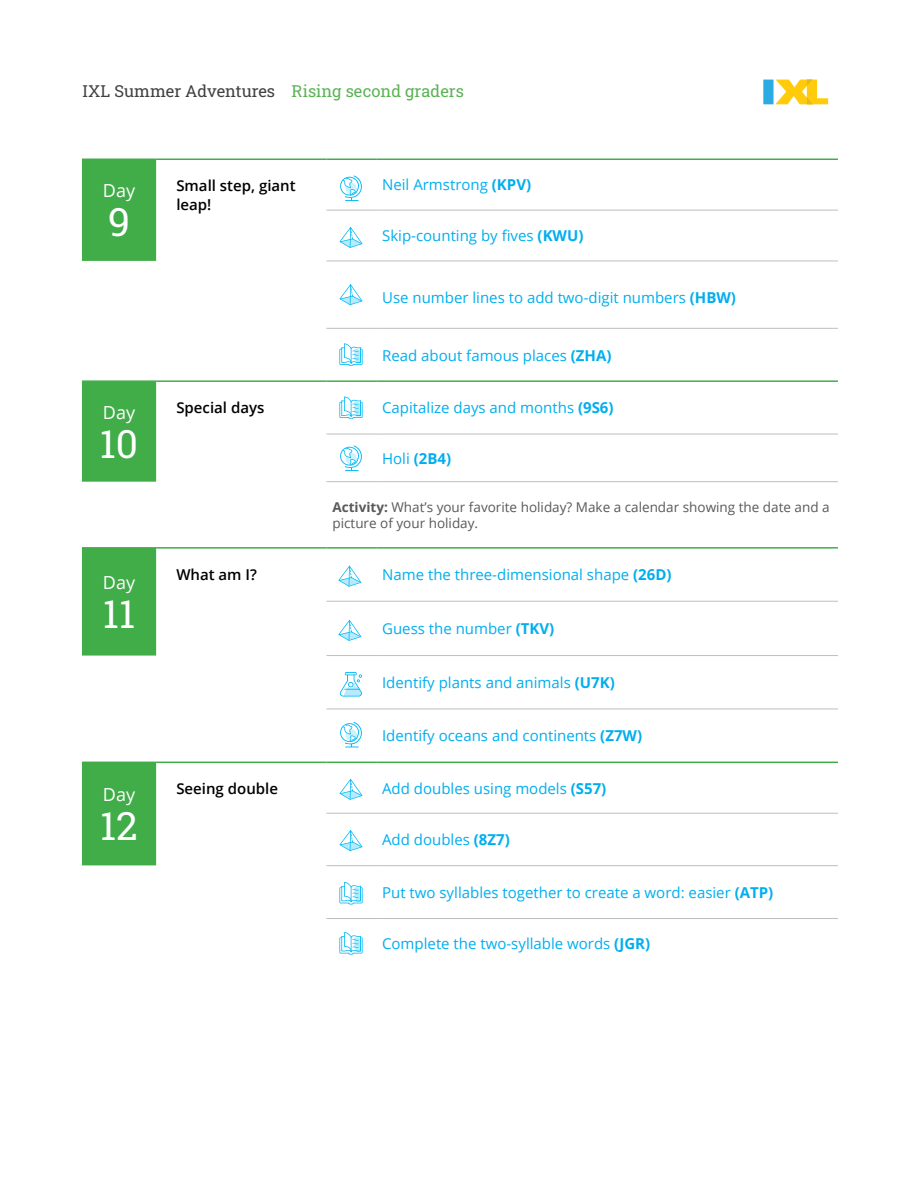
<style>
.page{position:relative;width:918px;height:1188px;background:#fff}
.page>*{position:absolute;margin:0;border:0;box-sizing:border-box;transform-origin:0 0}
.t1{font:39px "Roboto Slab";color:#fff}
.t2{font:18px "Open Sans";color:#fff}
.t3{font:16.5px "Roboto Slab";color:#414042}
.t4{font:15px "Open Sans";color:#00aeef}
.t5{font:600 15px/19.5px "Open Sans";color:#000}
.t6{font:700 15px "Open Sans";color:#00aeef}
.t7{font:13.5px/16.2px "Open Sans";color:#58595b}
.s1{color:#5bb355}
.s2{font-weight:700}
.s3{font-weight:400}
</style>
<div class="page">
<div style="left:763px;top:80px;width:11px;height:24px;background:#2cabe2"></div>
<svg style="left:775px;top:80px;width:53px;height:24px"></svg>
<div style="left:82px;top:160px;width:74px;height:101px;background:#41ad49"></div>
<svg style="left:82px;top:382px;width:74px;height:484px;fill:#41ad49"></svg>
<hr style="left:82px;top:159px;width:74px;height:1px;background:#41ad49">
<hr style="left:326px;top:159px;width:50px;height:1px;background:#41ad49">
<hr style="left:376px;top:159px;width:462px;height:1px;background:#41ad49">
<hr style="left:82px;top:380px;width:74px;height:2px;background:#41ad49">
<hr style="left:326px;top:380px;width:50px;height:2px;background:#41ad49">
<hr style="left:376px;top:380px;width:462px;height:2px;background:#41ad49">
<hr style="left:82px;top:547px;width:74px;height:2px;background:#41ad49">
<hr style="left:326px;top:547px;width:50px;height:2px;background:#41ad49">
<hr style="left:376px;top:547px;width:462px;height:2px;background:#41ad49">
<hr style="left:82px;top:762px;width:74px;height:1px;background:#41ad49">
<hr style="left:326px;top:762px;width:50px;height:1px;background:#41ad49">
<hr style="left:376px;top:762px;width:462px;height:1px;background:#41ad49">
<hr style="left:156px;top:159px;width:170px;height:1px;background:#41ad49">
<hr style="left:156px;top:380px;width:170px;height:2px;background:#41ad49">
<hr style="left:156px;top:547px;width:170px;height:2px;background:#41ad49">
<hr style="left:156px;top:762px;width:170px;height:1px;background:#41ad49">
<hr style="left:326px;top:210px;width:50px;height:1px;background:#bcbec0">
<hr style="left:376px;top:210px;width:462px;height:1px;background:#bcbec0">
<hr style="left:326px;top:261px;width:50px;height:1px;background:#bcbec0">
<hr style="left:376px;top:261px;width:462px;height:1px;background:#bcbec0">
<hr style="left:326px;top:328px;width:50px;height:1px;background:#bcbec0">
<hr style="left:376px;top:328px;width:462px;height:1px;background:#bcbec0">
<hr style="left:326px;top:434px;width:50px;height:1px;background:#bcbec0">
<hr style="left:376px;top:434px;width:462px;height:1px;background:#bcbec0">
<hr style="left:326px;top:481px;width:50px;height:1px;background:#bcbec0">
<hr style="left:376px;top:481px;width:462px;height:1px;background:#bcbec0">
<hr style="left:326px;top:601px;width:50px;height:1px;background:#bcbec0">
<hr style="left:376px;top:601px;width:462px;height:1px;background:#bcbec0">
<hr style="left:326px;top:655px;width:50px;height:1px;background:#bcbec0">
<hr style="left:376px;top:655px;width:462px;height:1px;background:#bcbec0">
<hr style="left:326px;top:709px;width:50px;height:1px;background:#bcbec0">
<hr style="left:376px;top:709px;width:462px;height:1px;background:#bcbec0">
<hr style="left:326px;top:813px;width:50px;height:1px;background:#bcbec0">
<hr style="left:376px;top:813px;width:462px;height:1px;background:#bcbec0">
<hr style="left:326px;top:865px;width:50px;height:1px;background:#bcbec0">
<hr style="left:376px;top:865px;width:462px;height:1px;background:#bcbec0">
<hr style="left:326px;top:918px;width:50px;height:1px;background:#bcbec0">
<hr style="left:376px;top:918px;width:462px;height:1px;background:#bcbec0">
<svg style="left:339px;top:343px;width:24px;height:23px"></svg>
<svg style="left:339px;top:882px;width:24px;height:23px"></svg>
<svg style="left:339px;top:397px;width:24px;height:22px"></svg>
<svg style="left:339px;top:932px;width:24px;height:23px"></svg>
<svg style="left:340px;top:175px;width:22px;height:26px"></svg>
<svg style="left:340px;top:445px;width:22px;height:26px"></svg>
<svg style="left:340px;top:722px;width:22px;height:26px"></svg>
<svg style="left:340px;top:672px;width:23px;height:25px"></svg>
<svg style="left:338px;top:566px;width:23px;height:21px"></svg>
<svg style="left:339px;top:779px;width:24px;height:21px"></svg>
<svg style="left:339px;top:227px;width:24px;height:21px"></svg>
<svg style="left:338px;top:620px;width:23px;height:21px"></svg>
<svg style="left:339px;top:830px;width:24px;height:21px"></svg>
<svg style="left:339px;top:284px;width:24px;height:21px"></svg>
<p class="t3" style="left:82px;top:80px;width:383px">IXL Summer Adventures <span class="s1">Rising second graders</span></p>
<p class="t2" style="left:103px;top:179px;width:34px">Day</p>
<h1 class="t1" style="left:108px;top:196px;width:23px">9</h1>
<p class="t2" style="left:103px;top:400px;width:34px">Day</p>
<h1 class="t1" style="left:100px;top:417px;width:40px">10</h1>
<p class="t2" style="left:103px;top:570px;width:34px">Day</p>
<h1 class="t1" style="left:103px;top:587px;width:34px">11</h1>
<p class="t2" style="left:103px;top:783px;width:34px">Day</p>
<h1 class="t1" style="left:100px;top:799px;width:39px">12</h1>
<p class="t5" style="left:176px;top:175px;width:121px">Small step, giant leap!</p>
<p class="t4" style="left:382px;top:175px;width:151px">Neil Armstrong <span class="s2">(KPV)</span></p>
<p class="t4" style="left:382px;top:226px;width:203px">Skip-counting by fives <span class="s2">(KWU)</span></p>
<p class="t4" style="left:382px;top:287px;width:355px">Use number lines to add two-digit numbers <span class="s2">(HBW)</span></p>
<p class="t4" style="left:382px;top:346px;width:231px">Read about famous places <span class="s2">(ZHA)</span></p>
<p class="t5" style="left:176px;top:397px;width:90px">Special days</p>
<p class="t4" style="left:382px;top:398px;width:233px">Capitalize days and months <span class="s2">(9S6)</span></p>
<p class="t6" style="left:382px;top:448px;width:71px"><span class="s3">Holi</span> (2B4)</p>
<p class="t7" style="left:332px;top:498px;width:499px"><span class="s2">Activity:</span> What’s your favorite holiday? Make a calendar showing the date and a picture of your holiday.</p>
<p class="t5" style="left:176px;top:564px;width:82px">What am I?</p>
<p class="t4" style="left:382px;top:565px;width:291px">Name the three-dimensional shape <span class="s2">(26D)</span></p>
<p class="t4" style="left:382px;top:618px;width:174px">Guess the number <span class="s2">(TKV)</span></p>
<p class="t4" style="left:382px;top:672px;width:234px">Identify plants and animals <span class="s2">(U7K)</span></p>
<p class="t4" style="left:382px;top:726px;width:262px">Identify oceans and continents <span class="s2">(Z7W)</span></p>
<p class="t5" style="left:176px;top:779px;width:103px">Seeing double</p>
<p class="t4" style="left:382px;top:778px;width:226px">Add doubles using models <span class="s2">(S57)</span></p>
<p class="t4" style="left:382px;top:829px;width:129px">Add doubles <span class="s2">(8Z7)</span></p>
<p class="t4" style="left:382px;top:882px;width:393px">Put two syllables together to create a word: easier <span class="s2">(ATP)</span></p>
<p class="t4" style="left:382px;top:933px;width:270px">Complete the two-syllable words <span class="s2">(JGR)</span></p>
</div>
